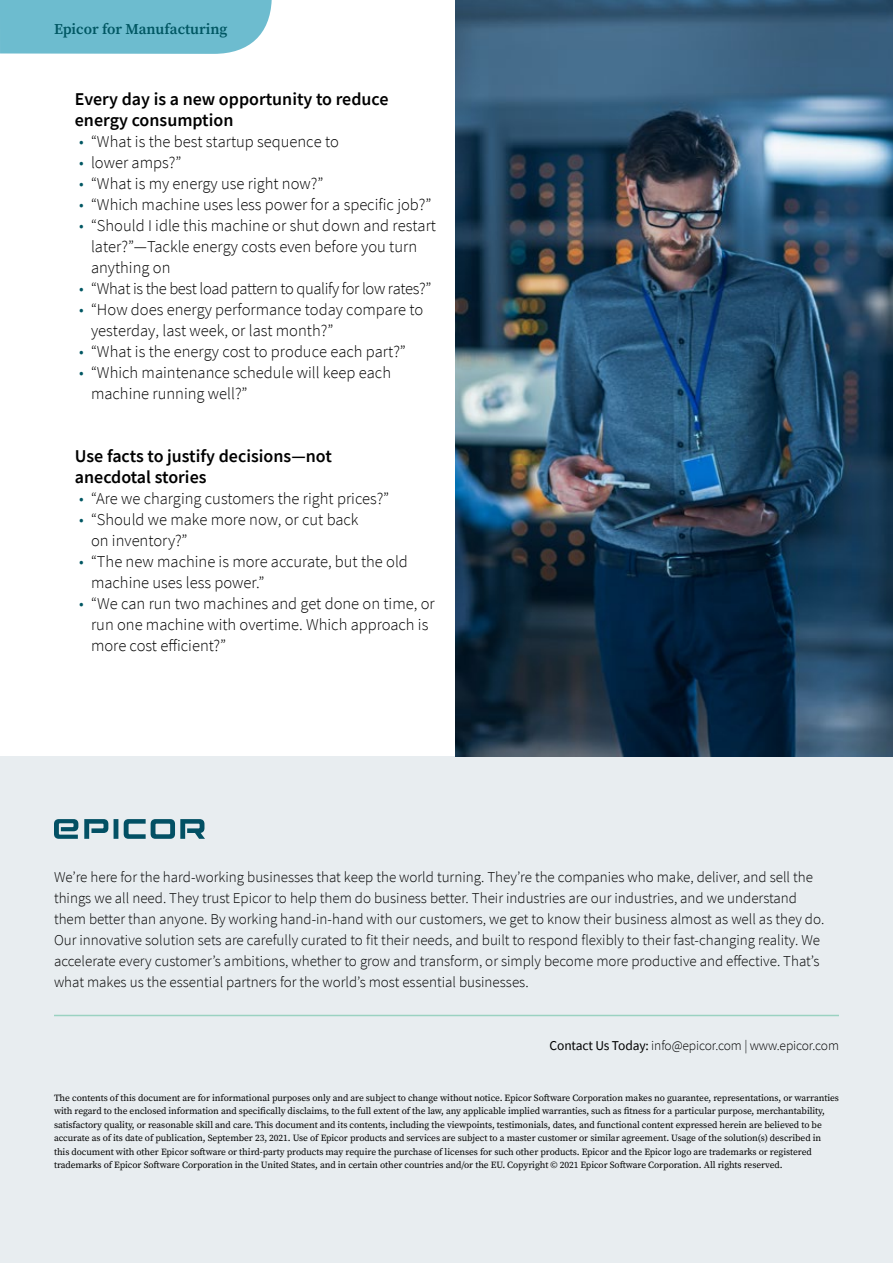
<style>
.page{position:relative;width:893px;height:1263px;background:#fff}
.page>*{position:absolute;margin:0;border:0;box-sizing:border-box;transform-origin:0 0}
.t1{font:600 18px/21px "Source Sans Pro";color:#000}
.t2{font:300 16.5px/21px "Source Sans Pro";color:#000}
.t3{font:300 16.5px "Source Sans Pro";letter-spacing:-.025em;color:#000}
.t4{font:300 15px/21px "Source Sans Pro";color:#000}
.Industry_Tab{font:600 15px "Source Serif Pro";color:#005763}
.t5{font:300 13.5px "Source Sans Pro";letter-spacing:-.01em;color:#000}
.t6{font:9.45px/13.5px "Source Serif Pro";letter-spacing:-.005em;color:#000}
.s1{color:#005763}
.s2{font-weight:400}
</style>
<div class="page">
<div style="left:0;top:756px;width:893px;height:507px;background:#e8edf0"></div>
<hr style="left:54px;top:1015px;width:785px;height:1px;background:#9ad2c1">
<svg style="left:54px;top:819px;width:151px;height:20px"></svg>
<div style="left:0;top:0;width:272px;height:54px;background:#6dbccf"></div>
<img style="left:456px;top:0;width:437px;height:756px">
<p class="Industry_Tab" style="left:54px;top:19px;width:175px">Epicor for Manufacturing</p>
<h3 class="t1" style="left:75px;top:88px;width:315px">Every day is a new opportunity to reduce energy consumption</h3>
<p class="t2" style="left:79px;top:131px;width:261px"><span class="s1">•</span> “What is the best startup sequence to</p>
<p class="t2" style="left:79px;top:152px;width:104px"><span class="s1">•</span> lower amps?”</p>
<p class="t2" style="left:79px;top:173px;width:246px"><span class="s1">•</span> “What is my energy use right now?”</p>
<p class="t2" style="left:79px;top:194px;width:354px"><span class="s1">•</span> “Which machine uses less power for a specific job?”</p>
<p class="t2" style="left:91px;top:215px;width:347px;text-indent:-12px"><span class="s1">•</span> “Should I idle this machine or shut down and restart later?”—Tackle energy costs even before you turn anything on</p>
<p class="t3" style="left:79px;top:278px;width:354px"><span class="s1">•</span> “What is the best load pattern to qualify for low rates?”</p>
<p class="t2" style="left:91px;top:299px;width:334px;text-indent:-12px"><span class="s1">•</span> “How does energy performance today compare to yesterday, last week, or last month?”</p>
<p class="t2" style="left:79px;top:341px;width:328px"><span class="s1">•</span> “What is the energy cost to produce each part?”</p>
<p class="t2" style="left:91px;top:362px;width:301px;text-indent:-12px"><span class="s1">•</span> “Which maintenance schedule will keep each machine running well?”</p>
<h3 class="t1" style="left:75px;top:445px;width:259px">Use facts to justify decisions—not anecdotal stories</h3>
<p class="t2" style="left:79px;top:488px;width:312px"><span class="s1">•</span> “Are we charging customers the right prices?”</p>
<p class="t2" style="left:91px;top:509px;width:269px;text-indent:-12px"><span class="s1">•</span> “Should we make more now, or cut back on inventory?”</p>
<p class="t2" style="left:91px;top:551px;width:318px;text-indent:-12px"><span class="s1">•</span> “The new machine is more accurate, but the old machine uses less power.”</p>
<p class="t2" style="left:91px;top:593px;width:345px;text-indent:-12px"><span class="s1">•</span> “We can run two machines and get done on time, or run one machine with overtime. Which approach is more cost efficient?”</p>
<p class="t4" style="left:54px;top:867px;width:772px">We’re here for the hard-working businesses that keep the world turning. They’re the companies who make, deliver, and sell the things we all need. They trust Epicor to help them do business better. Their industries are our industries, and we understand them better than anyone. By working hand-in-hand with our customers, we get to know their business almost as well as they do.<br>Our innovative solution sets are carefully curated to fit their needs, and built to respond flexibly to their fast-changing reality. We accelerate every customer’s ambitions, whether to grow and transform, or simply become more productive and effective. That’s what makes us the essential partners for the world’s most essential businesses.</p>
<h3 class="t5" style="left:550px;top:1037px;width:291px"><span class="s2">Contact Us Today:</span> info@epicor.com | www.epicor.com</h3>
<p class="t6" style="left:54px;top:1091px;width:786px">The contents of this document are for informational purposes only and are subject to change without notice. Epicor Software Corporation makes no guarantee, representations, or warranties with regard to the enclosed information and specifically disclaims, to the full extent of the law, any applicable implied warranties, such as fitness for a particular purpose, merchantability, satisfactory quality, or reasonable skill and care. This document and its contents, including the viewpoints, testimonials, dates, and functional content expressed herein are believed to be accurate as of its date of publication, September 23, 2021. Use of Epicor products and services are subject to a master customer or similar agreement. Usage of the solution(s) described in this document with other Epicor software or third-party products may require the purchase of licenses for such other products. Epicor and the Epicor logo are trademarks or registered trademarks of Epicor Software Corporation in the United States, and in certain other countries and/or the EU. Copyright © 2021 Epicor Software Corporation. All rights reserved.</p>
</div>
